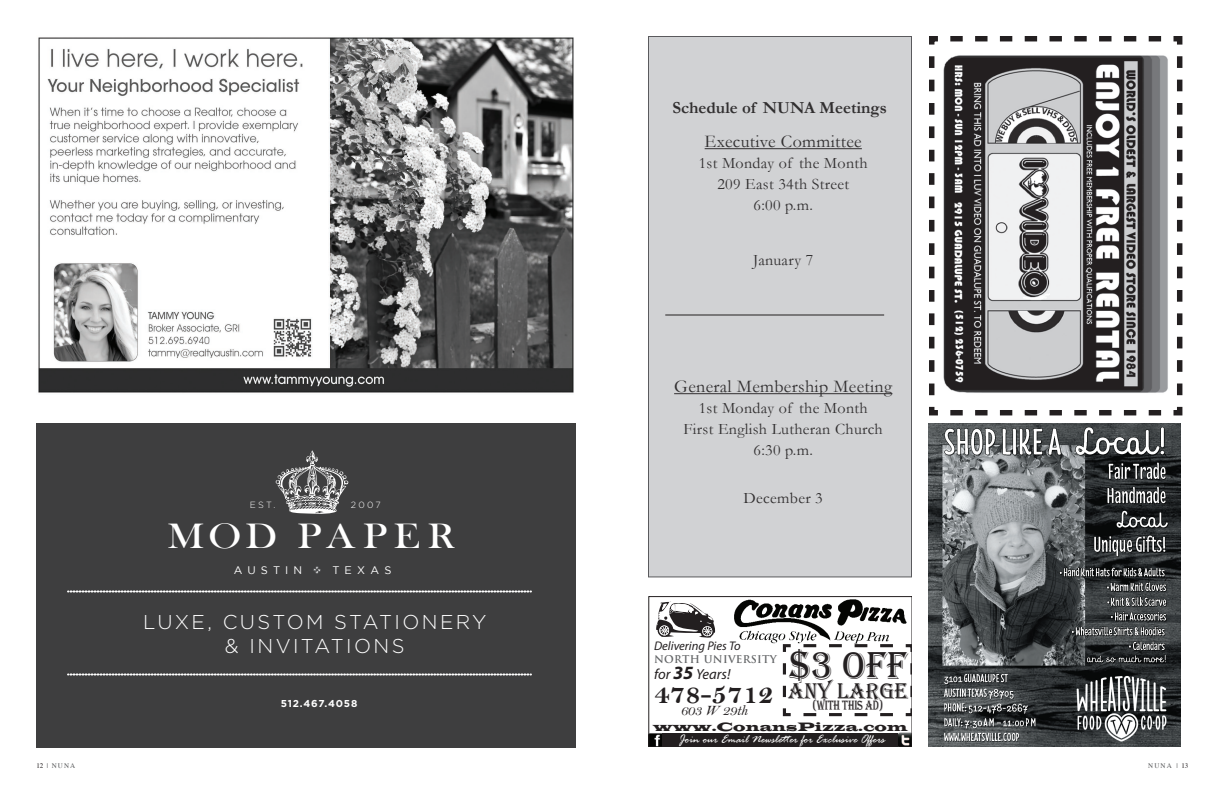
<style>
.page{position:relative;width:1224px;height:792px;background:#fff}
.page>*{position:absolute;margin:0;border:0;box-sizing:border-box;transform-origin:0 0}
.t1{font:40px "Algerian";color:#231f20;scale:.94 1}
.t2{font:36.3px "Bask Old Face";letter-spacing:.145em;color:#fff;scale:1.14 1}
.t3{font:29.2px "Bell MT Bold";color:#231f20}
.t4{font:23.4px "Algerian";color:#231f20;scale:.94 1}
.t5{font:300 20px/24px "Gotham";letter-spacing:.12em;color:#fff;text-align:center}
.t6{font:18px "Garamond";letter-spacing:.02em;color:#312f30}
.t7{font:700 17px "Garamond";color:#312f30}
.t8{font:16px/21px "Garamond";letter-spacing:.02em;color:#312f30;text-align:center}
.t9{font:italic 14.6px "Myriad Pro";color:#231f20}
.t10{font:14.6px "Bell MT Italic";color:#231f20}
.t11{font:13.9px "Algerian";letter-spacing:-.025em;color:#231f20;scale:.75 1}
.t12{font:italic 12.5px "Rage";color:#fff}
.t13{font:12.5px "Latin Wide";color:#231f20}
.t14{font:italic 12.5px "Myriad Pro";color:#231f20}
.t15{font:11px "Gotham";letter-spacing:.465em;color:#fff}
.t16{font:700 10.4px "Trajan Pro";letter-spacing:.025em;color:#636567}
.t17{font:700 10px "Gotham";letter-spacing:.08em;color:#fff}
.t18{font:300 9px "Gotham";letter-spacing:.25em;color:#fff}
.t19{font:7px "Times";letter-spacing:.16em;color:#545557}
.s1{font-weight:700;font-size:18.8px}
.s2{color:#231f20}
</style>
<div class="page">
<img style="left:734px;top:600px;width:173px;height:44px">
<svg style="left:656px;top:601px;width:60px;height:37px"></svg>
<svg style="left:782px;top:708px;width:111px;height:9px"></svg>
<svg style="left:781px;top:643px;width:13px;height:54px"></svg>
<svg style="left:803px;top:643px;width:107px;height:5px"></svg>
<svg style="left:905px;top:713px;width:5px;height:4px"></svg>
<img style="left:898px;top:732px;width:12px;height:13px">
<img style="left:651px;top:733px;width:12px;height:12px">
<div style="left:663px;top:733px;width:235px;height:14px;background:#231f20"></div>
<div style="left:649px;top:597px;width:263px;height:150px;border:1px solid #231f20"></div>
<div style="left:648px;top:36px;width:264px;height:541px;background:#d1d2d4;border:1px solid #5a5a5d"></div>
<hr style="left:705px;top:148px;width:157px;height:1px;background:#312f30">
<hr style="left:674px;top:393px;width:218px;height:1px;background:#312f30">
<img style="left:929px;top:423px;width:252px;height:324px">
<svg style="left:929px;top:36px;width:254px;height:380px"></svg>
<img style="left:38px;top:37px;width:536px;height:356px">
<div style="left:36px;top:424px;width:540px;height:324px;background:#3e3e3f"></div>
<svg style="left:313px;top:565px;width:8px;height:9px"></svg>
<svg style="left:68px;top:673px;width:463px;height:2px"></svg>
<svg style="left:276px;top:451px;width:72px;height:63px;background:#717171"></svg>
<svg style="left:68px;top:590px;width:463px;height:2px"></svg>
<hr style="left:665px;top:314px;width:219px;height:2px;background:#231f20">
<p class="t7" style="left:673px;top:98px;width:216px">Schedule of NUNA Meetings</p>
<p class="t6" style="left:705px;top:131px;width:159px">Executive Committee</p>
<p class="t8" style="left:699px;top:153px;width:170px">1st Monday of the Month<br>209 East 34th Street<br>6:00 p.m.</p>
<p class="t18" style="left:250px;top:500px;width:27px">EST.</p>
<p class="t18" style="left:351px;top:500px;width:31px">2007</p>
<h2 class="t2" style="left:168px;top:516px;width:253px">MOD PAPER</h2>
<p class="t15" style="left:234px;top:564px;width:70px">AUSTIN</p>
<p class="t15" style="left:332px;top:564px;width:61px">TEXAS</p>
<p class="t5" style="left:143px;top:610px;width:345px">LUXE, CUSTOM STATIONERY &amp; INVITATIONS</p>
<p class="t17" style="left:281px;top:698px;width:78px">512.467.4058</p>
<p class="t8" style="left:753px;top:250px;width:62px">January 7</p>
<p class="t6" style="left:674px;top:376px;width:220px">General Membership Meeting</p>
<p class="t8" style="left:684px;top:398px;width:201px">1st Monday of the Month<br>First English Lutheran Church<br>6:30 p.m.</p>
<p class="t8" style="left:744px;top:488px;width:81px">December 3</p>
<p class="t14" style="left:654px;top:638px;width:88px">Delivering Pies To</p>
<p class="t9" style="left:654px;top:665px;width:78px">for <span class="s1">35</span> Years!</p>
<p class="t16" style="left:654px;top:653px;width:124px">NORTH UNIVERSITY</p>
<h1 class="t1" style="left:789px;top:644px;width:128px">$3 OFF</h1>
<h3 class="t4" style="left:788px;top:678px;width:130px">ANY LARGE</h3>
<p class="t11" style="left:813px;top:698px;width:96px">(WITH THIS AD)</p>
<p class="t12" style="left:679px;top:733px;width:208px">Join our Email Newsletter for Exclusive Offers</p>
<h3 class="t3" style="left:654px;top:676px;width:121px">478-5712</h3>
<p class="t10" style="left:680px;top:702px;width:69px">603 W 29th</p>
<p class="t13" style="left:653px;top:719px;width:256px">www.ConansPizza.com</p>
<p class="t19" style="left:36px;top:759px;width:40px"><span class="s2">12</span> | NUNA</p>
<p class="t19" style="left:1148px;top:759px;width:42px">NUNA | <span class="s2">13</span></p>
</div>
